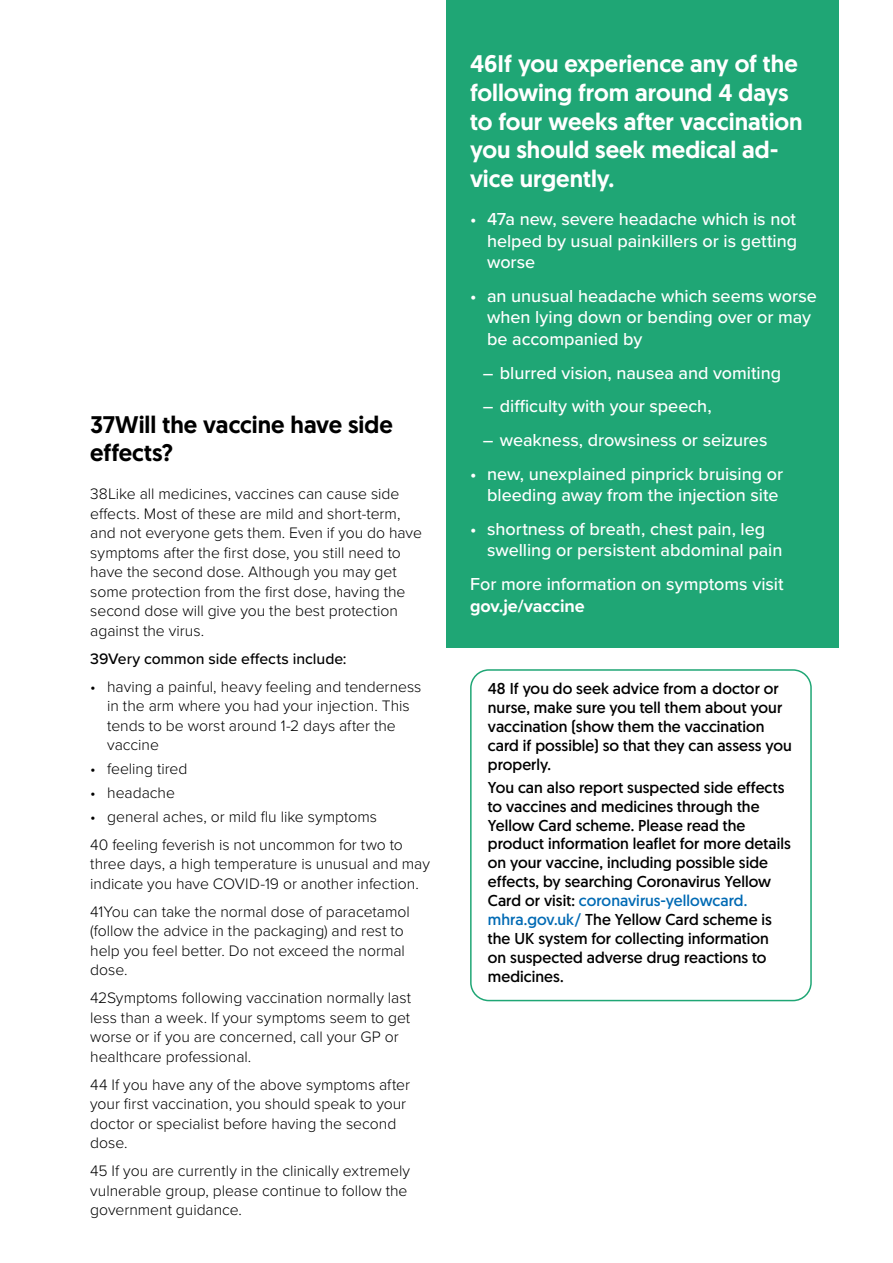
<style>
.page{position:relative;width:893px;height:1263px;background:#fff}
.page>*{position:absolute;margin:0;border:0;box-sizing:border-box;transform-origin:0 0}
.t1{font:500 24px/28.8px "Geomanist";color:#fff}
.t2{font:500 24px/28.8px "Geomanist";color:#000}
.t3{font:500 18px/21.6px "Proxima Nova";letter-spacing:-.005em;color:#fff}
.t4{font:700 18px "Proxima Nova";letter-spacing:-.005em;color:#fff}
.t5{font:300 15.75px/19.5px "Proxima Nova";color:#000}
.t6{font:15.75px/18.9px "Geomanist";letter-spacing:.005em;color:#000}
.t7{font:500 15.75px "Proxima Nova";color:#000}
.s1{color:#006ab4}
</style>
<div class="page">
<div style="left:470px;top:669px;width:342px;height:332px;border:2px solid #1fa675;border-radius:18px"></div>
<div style="left:446px;top:0;width:393px;height:648px;background:#1fa675"></div>
<h1 class="t2" style="left:90px;top:410px;width:304px">37Will the vaccine have side effects?</h1>
<p class="t5" style="left:90px;top:484px;width:333px">38Like all medicines, vaccines can cause side effects. Most of these are mild and short-term, and not everyone gets them. Even if you do have symptoms after the first dose, you still need to have the second dose. Although you may get some protection from the first dose, having the second dose will give you the best protection against the virus.</p>
<p class="t7" style="left:90px;top:647px;width:258px">39Very common side effects include:</p>
<p class="t5" style="left:107px;top:676px;width:316px;text-indent:-17px">• having a painful, heavy feeling and tenderness in the arm where you had your injection. This tends to be worst around 1-2 days after the vaccine</p>
<p class="t5" style="left:90px;top:758px;width:99px">• feeling tired</p>
<p class="t5" style="left:90px;top:782px;width:86px">• headache</p>
<p class="t5" style="left:90px;top:802px;width:314px;line-height:28px">• general aches, or mild flu like symptoms<br>40 feeling feverish is not uncommon for two to</p>
<p class="t5" style="left:90px;top:853px;width:341px">three days, a high temperature is unusual and may indicate you have COVID-19 or another infection.</p>
<p class="t5" style="left:90px;top:901px;width:321px">41You can take the normal dose of paracetamol (follow the advice in the packaging) and rest to help you feel better. Do not exceed the normal dose.</p>
<p class="t5" style="left:90px;top:987px;width:322px">42Symptoms following vaccination normally last less than a week. If your symptoms seem to get worse or if you are concerned, call your GP or healthcare professional.</p>
<p class="t5" style="left:90px;top:1074px;width:321px">44 If you have any of the above symptoms after your first vaccination, you should speak to your doctor or specialist before having the second dose.</p>
<p class="t5" style="left:90px;top:1160px;width:321px">45 If you are currently in the clinically extremely vulnerable group, please continue to follow the government guidance.</p>
<h1 class="t1" style="left:470px;top:49px;width:334px">46If you experience any of the following from around 4 days to four weeks after vaccination you should seek medical ad&shy;vice urgently.</h1>
<p class="t3" style="left:487px;top:208px;width:312px;text-align:justify;text-indent:-17px">• 47a new, severe headache which is not helped by usual painkillers or is getting worse</p>
<p class="t3" style="left:487px;top:284px;width:331px;text-indent:-17px">• an unusual headache which seems worse when lying down or bending over or may be accompanied by</p>
<p class="t3" style="left:483px;top:361px;width:300px">– blurred vision, nausea and vomiting</p>
<p class="t3" style="left:483px;top:395px;width:230px">– difficulty with your speech,</p>
<p class="t3" style="left:483px;top:428px;width:286px">– weakness, drowsiness or seizures</p>
<p class="t3" style="left:470px;top:462px;width:315px;text-align:right">• new, unexplained pinprick bruising or bleeding away from the injection site</p>
<p class="t3" style="left:487px;top:517px;width:297px;text-indent:-17px">• shortness of breath, chest pain, leg swelling or persistent abdominal pain</p>
<p class="t3" style="left:470px;top:572px;width:315px">For more information on symptoms visit</p>
<p class="t4" style="left:470px;top:592px;width:116px">gov.je/vaccine</p>
<p class="t6" style="left:488px;top:679px;width:306px">48 If you do seek advice from a doctor or nurse, make sure you tell them about your vaccination (show them the vaccination card if possible) so that they can assess you properly.</p>
<p class="t6" style="left:488px;top:777px;width:304px">You can also report suspected side effects to vaccines and medicines through the Yellow Card scheme. Please read the product information leaflet for more details on your vaccine, including possible side effects, by searching Coronavirus Yellow Card or visit: <span class="s1">coronavirus-yellowcard. mhra.gov.uk/</span> The Yellow Card scheme is the UK system for collecting information on suspected adverse drug reactions to medicines.</p>
</div>
